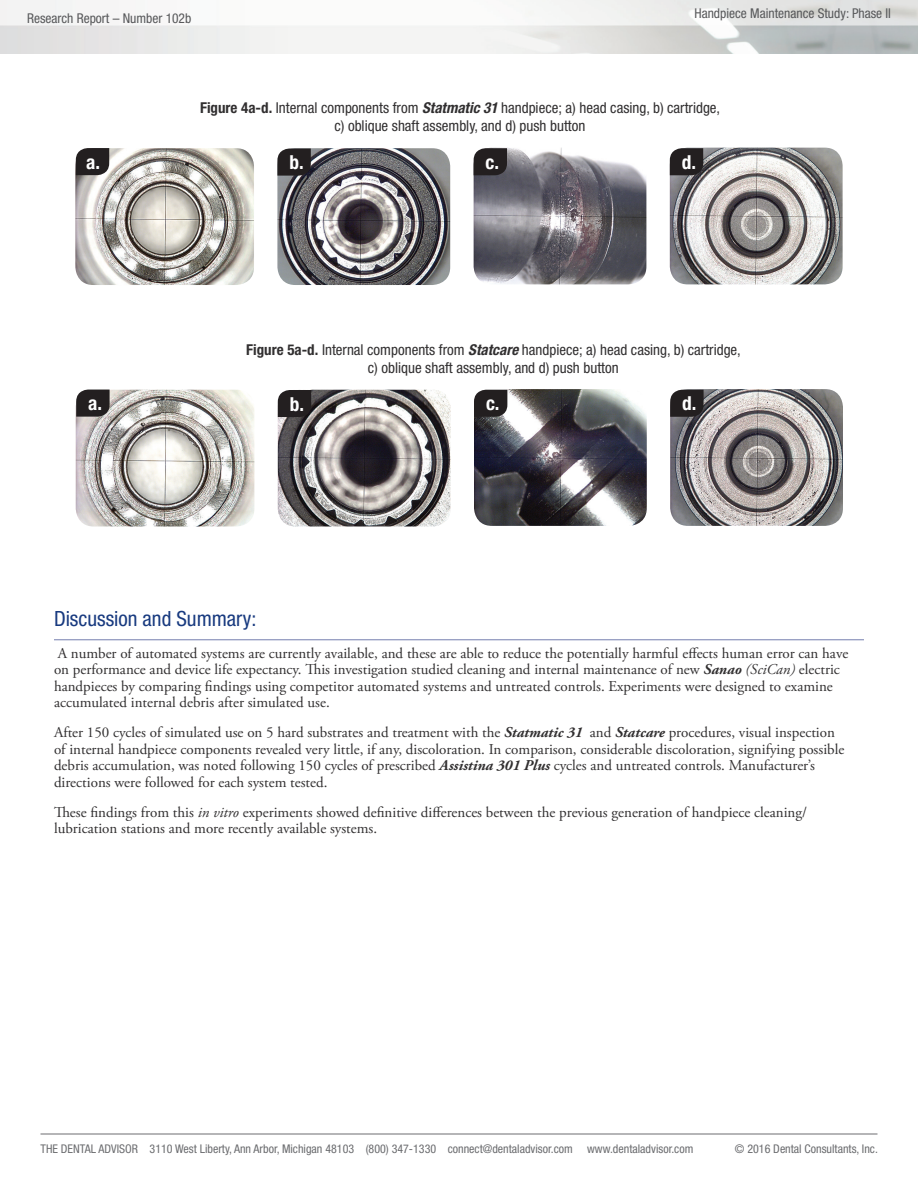
<style>
.page{position:relative;width:918px;height:1188px;background:#fff}
.page>*{position:absolute;margin:0;border:0;box-sizing:border-box;transform-origin:0 0}
.t1{font:condensed 21px "Helvetica Neue LT Std";color:#183a7f}
.t2{font:700 condensed 19.35px "Helvetica Neue LT Std";color:#fff}
.t3{font:15px/16.5px "Adobe Garamond Pro";color:#312f30}
.t4{font:condensed 15px/18px "Helvetica Neue LT Std";color:#312f30;text-align:center}
.t5{font:condensed 13.5px "Helvetica Neue LT Std";color:#57585a}
.t6{font:condensed 12px "Helvetica Neue LT Std";color:#6b6c6f}
.s1{font-weight:700}
.s2{font-weight:700;font-style:italic}
.s3{font-style:italic}
.s4{color:#6c6d70}
</style>
<div class="page">
<hr style="left:40px;top:1134px;width:838px;height:1px;background:#6c6d70">
<img style="left:277px;top:148px;width:173px;height:137px">
<img style="left:75px;top:148px;width:179px;height:137px">
<img style="left:474px;top:148px;width:172px;height:136px">
<img style="left:670px;top:148px;width:173px;height:136px">
<svg style="left:76px;top:148px;width:33px;height:27px"></svg>
<svg style="left:277px;top:149px;width:34px;height:27px"></svg>
<svg style="left:474px;top:148px;width:33px;height:27px"></svg>
<svg style="left:670px;top:148px;width:33px;height:27px"></svg>
<hr style="left:54px;top:640px;width:810px;height:1px;background:#747dae">
<img style="left:278px;top:390px;width:173px;height:136px">
<img style="left:76px;top:390px;width:178px;height:136px">
<img style="left:474px;top:389px;width:173px;height:137px">
<img style="left:670px;top:389px;width:173px;height:137px">
<svg style="left:76px;top:390px;width:34px;height:27px"></svg>
<svg style="left:278px;top:390px;width:33px;height:27px"></svg>
<svg style="left:474px;top:390px;width:33px;height:27px"></svg>
<svg style="left:670px;top:390px;width:34px;height:27px"></svg>
<p class="t5" style="left:27px;top:10px;width:166px">Research Report – Number 102b</p>
<p class="t5" style="left:694px;top:5px;width:198px">Handpiece Maintenance Study: Phase II</p>
<p class="t4" style="left:200px;top:99px;width:522px"><span class="s1">Figure 4a-d.</span> Internal components from <span class="s2">Statmatic 31</span> handpiece; a) head casing, b) cartridge, c) oblique shaft assembly, and d) push button</p>
<p class="t2" style="left:86px;top:150px;width:15px">a.</p>
<p class="t2" style="left:289px;top:151px;width:16px">b.</p>
<p class="t2" style="left:486px;top:150px;width:15px">c.</p>
<p class="t2" style="left:682px;top:150px;width:16px">d.</p>
<p class="t4" style="left:246px;top:340px;width:496px"><span class="s1">Figure 5a-d.</span> Internal components from <span class="s2">Statcare</span> handpiece; a) head casing, b) cartridge, c) oblique shaft assembly, and d) push button</p>
<p class="t2" style="left:88px;top:392px;width:15px">a.</p>
<p class="t2" style="left:290px;top:392px;width:16px">b.</p>
<p class="t2" style="left:486px;top:392px;width:15px">c.</p>
<p class="t2" style="left:682px;top:392px;width:16px">d.</p>
<h1 class="t1" style="left:54px;top:607px;width:204px">Discussion and Summary:</h1>
<p class="t3" style="left:54px;top:645px;width:796px">A number of automated systems are currently available, and these are able to reduce the potentially harmful effects human error can have on performance and device life expectancy. This investigation studied cleaning and internal maintenance of new <span class="s2">Sanao</span> <span class="s3">(SciCan)</span> electric handpieces by comparing findings using competitor automated systems and untreated controls. Experiments were designed to examine accumulated internal debris after simulated use.</p>
<p class="t3" style="left:54px;top:725px;width:792px">After 150 cycles of simulated use on 5 hard substrates and treatment with the <span class="s2">Statmatic 31</span> and <span class="s2">Statcare</span> procedures, visual inspection of internal handpiece components revealed very little, if any, discoloration. In comparison, considerable discoloration, signifying possible debris accumulation, was noted following 150 cycles of prescribed <span class="s2">Assistina 301 Plus</span> cycles and untreated controls. Manufacturer’s directions were followed for each system tested.</p>
<p class="t3" style="left:54px;top:804px;width:755px">These findings from this <span class="s3">in vitro</span> experiments showed definitive differences between the previous generation of handpiece cleaning/ lubrication stations and more recently available systems.</p>
<p class="t6" style="left:41px;top:1142px;width:654px"><span class="s4">THE DENTAL ADVISOR</span> 3110 West Liberty, Ann Arbor, Michigan 48103 (800) 347-1330 connect@dentaladvisor.com www.dentaladvisor.com</p>
<p class="t6" style="left:735px;top:1142px;width:145px">© 2016 Dental Consultants, Inc.</p>
</div>
